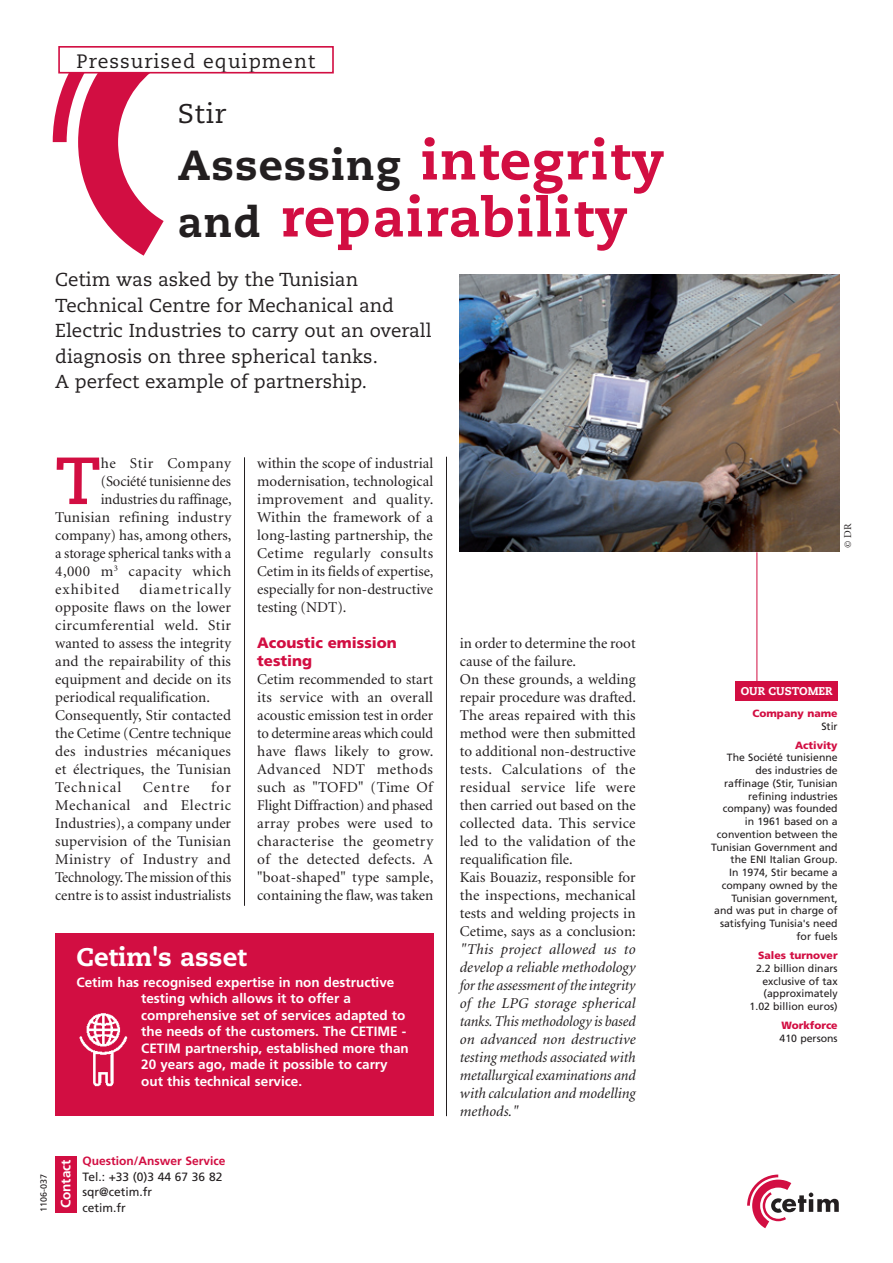
<style>
.page{position:relative;width:893px;height:1263px;background:#fff}
.page>*{position:absolute;margin:0;border:0;box-sizing:border-box;transform-origin:0 0}
.t1{font:700 66.45px "Caecilia";color:#d20e42}
.t2{font:800 54px "Caecilia";letter-spacing:.025em;color:#d20e42}
.t3{font:800 42px "Caecilia";letter-spacing:.025em;color:#231f20}
.t4{font:27px "Caecilia";color:#231f20}
.t5{font:800 25.5px "Caecilia";color:#fff}
.t6{font:19.35px "Caecilia";letter-spacing:.05em;color:#231f20}
.t7{font:18.75px/25.5px "Caecilia";color:#231f20}
.t8{font:15px/18px "Minion";color:#231f20;text-align:justify}
.t9{font:italic 15px/18px "Minion";color:#231f20;text-align:justify}
.t10{font:15px "Minion";letter-spacing:.02em;color:#231f20}
.t11{font:900 15px/18px "Frutiger";color:#d20e42}
.t12{font:15px "Minion";letter-spacing:.03em;color:#231f20}
.t13{font:15px "Minion";letter-spacing:.04em;color:#231f20}
.t14{font:15px "Minion";letter-spacing:.06em;color:#231f20}
.t15{font:700 13.5px/16.5px "Frutiger";color:#fff}
.t16{font:12px/15.8px "Frutiger";color:#231f20}
.t17{font:700 12px "Frutiger";color:#d20e42}
.t18{font:800 11.25px "Caecilia";color:#fff}
.t19{font:10.5px/12.8px "Frutiger";color:#231f20;text-align:right}
.t20{font:900 10.5px "Frutiger";color:#d20e42}
.t21{font:10.5px "Minion";color:#231f20}
.t22{font:9px "Frutiger";color:#231f20}
.s1{font-size:54px;color:#d20e42}
.s2{font-size:42px;color:#231f20}
</style>
<div class="page">
<svg style="left:747px;top:1174px;width:92px;height:54px"></svg>
<svg style="left:53px;top:74px;width:111px;height:182px"></svg>
<img style="left:459px;top:274px;width:380px;height:278px">
<div style="left:55px;top:933px;width:379px;height:183px;background:#d20e42"></div>
<hr style="left:446px;top:457px;width:1px;height:659px;background:#231f20">
<hr style="left:244px;top:457px;width:1px;height:449px;background:#231f20">
<div style="left:58px;top:46px;width:276px;height:28px;border:2px solid #d20e42"></div>
<hr style="left:756px;top:552px;width:1px;height:132px;background:#d20e42">
<div style="left:736px;top:682px;width:102px;height:19px;background:#d20e42"></div>
<div style="left:55px;top:1156px;width:22px;height:56px;background:#d20e42"></div>
<img style="left:79px;top:1013px;width:49px;height:74px">
<p class="t6" style="left:77px;top:50px;width:240px">Pressurised equipment</p>
<h3 class="t4" style="left:178px;top:97px;width:50px">Stir</h3>
<h3 class="t3" style="left:178px;top:139px;width:488px">Assessing <span class="s1">integrity</span></h3>
<h2 class="t2" style="left:178px;top:184px;width:451px"><span class="s2">and</span> repairability</h2>
<p class="t7" style="left:55px;top:267px;width:378px">Cetim was asked by the Tunisian Technical Centre for Mechanical and Electric Industries to carry out an overall diagnosis on three spherical tanks.<br>A perfect example of partnership.</p>
<h1 class="t1" style="left:55px;top:442px;width:47px">T</h1>
<p class="t13" style="left:101px;top:456px;width:132px">he Stir Company</p>
<p class="t8" style="left:101px;top:473px;width:132px">(Société tunisienne des</p>
<p class="t8" style="left:101px;top:491px;width:132px">industries du raffinage,</p>
<p class="t10" style="left:55px;top:510px;width:177px">Tunisian refining industry</p>
<p class="t8" style="left:55px;top:527px;width:178px">company) has, among others,</p>
<p class="t8" style="left:55px;top:545px;width:177px">a storage spherical tanks with a</p>
<p class="t12" style="left:55px;top:564px;width:177px">4,000 m<sup>3</sup> capacity which</p>
<p class="t14" style="left:55px;top:582px;width:66px">exhibited</p>
<p class="t8" style="left:55px;top:581px;width:177px;text-align:left;text-indent:84px">diametrically opposite flaws on the lower circumferential weld. Stir wanted to assess the integrity and the repairability of this equipment and decide on its periodical requalification.<br>Consequently, Stir contacted the Cetime (Centre technique des industries mécaniques et électriques, the Tunisian<br>Technical</p>
<p class="t8" style="left:55px;top:779px;width:177px;text-indent:156px">for Mechanical and Electric Industries), a company under supervision of the Tunisian Ministry of Industry and Technology. The mission of this centre is to assist industrialists</p>
<p class="t8" style="left:143px;top:779px;width:48px">Centre</p>
<p class="t8" style="left:257px;top:455px;width:178px">within the scope of industrial modernisation, technological improvement and quality.<br>Within the framework of a long-lasting partnership, the Cetime regularly consults Cetim in its fields of expertise, especially for non-destructive testing (NDT).</p>
<p class="t11" style="left:257px;top:634px;width:141px">Acoustic emission testing</p>
<p class="t8" style="left:257px;top:671px;width:178px">Cetim recommended to start its service with an overall acoustic emission test in order to determine areas which could have flaws likely to grow.<br>Advanced NDT methods such as "TOFD" (Time Of Flight Diffraction) and phased array probes were used to characterise the geometry of the detected defects. A "boat-shaped" type sample, containing the flaw, was taken</p>
<h3 class="t5" style="left:77px;top:941px;width:172px">Cetim's asset</h3>
<p class="t15" style="left:141px;top:974px;width:269px;text-indent:-65px">Cetim has recognised expertise in non destructive testing which allows it to offer a comprehensive set of services adapted to the needs of the customers. The CETIME - CETIM partnership, established more than 20 years ago, made it possible to carry out this technical service.</p>
<p class="t22" style="left:38px;top:1212px;width:40px;rotate:-90deg">1106-037</p>
<p class="t15" style="left:58px;top:1208px;width:50px;rotate:-90deg">Contact</p>
<p class="t17" style="left:83px;top:1154px;width:145px">Question/Answer Service</p>
<p class="t16" style="left:83px;top:1168px;width:141px">Tel.: +33 (0)3 44 67 36 82 sqr@cetim.fr</p>
<p class="t16" style="left:83px;top:1200px;width:45px">cetim.fr</p>
<p class="t8" style="left:460px;top:635px;width:178px;text-align:left">in order to determine the root cause of the failure.<br>On these grounds, a welding repair procedure was drafted.<br>The areas repaired with this method were then submitted to additional non-destructive tests. Calculations of the residual service life were then carried out based on the collected data. This service led to the validation of the requalification file.<br>Kais Bouaziz, responsible for the inspections, mechanical tests and welding projects in<br>Cetime, says as a conclusion:</p>
<p class="t9" style="left:460px;top:941px;width:177px">"This project allowed us to develop a reliable methodology for the assessment of the integrity of the LPG storage spherical tanks. This methodology is based on advanced non destructive testing methods associated with metallurgical examinations and with calculation and modelling methods."</p>
<p class="t21" style="left:843px;top:548px;width:26px;rotate:-90deg">© DR</p>
<p class="t18" style="left:741px;top:684px;width:93px">OUR CUSTOMER</p>
<p class="t20" style="left:752px;top:707px;width:87px">Company name</p>
<p class="t19" style="left:821px;top:720px;width:18px">Stir</p>
<p class="t20" style="left:795px;top:739px;width:44px">Activity</p>
<p class="t19" style="left:711px;top:751px;width:128px">The Société tunisienne des industries de raffinage (Stir, Tunisian refining industries company) was founded in 1961 based on a convention between the<br>Tunisian Government and the ENI Italian Group.<br>In 1974, Stir became a company owned by the<br>Tunisian government, and was put in charge of satisfying Tunisia's need for fuels</p>
<p class="t20" style="left:758px;top:949px;width:81px">Sales turnover</p>
<p class="t19" style="left:750px;top:962px;width:90px">2.2 billion dinars exclusive of tax (approximately<br>1.02 billion euros)</p>
<p class="t20" style="left:781px;top:1019px;width:58px">Workforce</p>
<p class="t19" style="left:780px;top:1032px;width:60px">410 persons</p>
</div>
